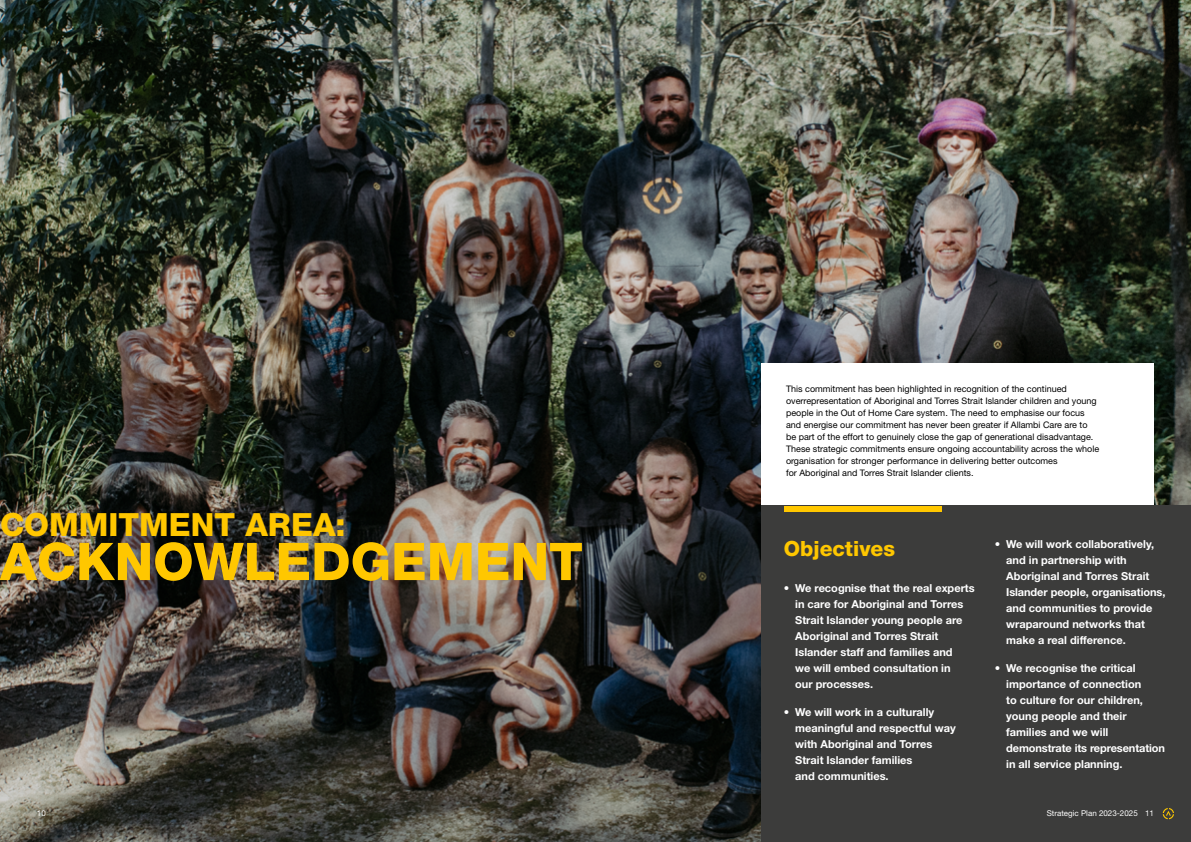
<style>
.page{position:relative;width:1191px;height:842px;background:#fff}
.page>*{position:absolute;margin:0;border:0;box-sizing:border-box;transform-origin:0 0}
.t1{font:800 52px "Helvetica Neue LT Std";color:#ffc700}
.t2{font:800 32px "Helvetica Neue LT Std";color:#ffc700}
.t3{font:800 21px "Helvetica Neue LT Std";color:#ffc700}
.t4{font:700 11px/16px "Helvetica Neue LT Std";color:#fff}
.t5{font:9px/12px "Helvetica Neue LT Std";color:#000}
.t6{font:8px "Helvetica Neue LT Std";color:#fff}
</style>
<div class="page">
<img style="left:0;top:0;width:1191px;height:842px">
<div style="left:761px;top:363px;width:393px;height:144px;background:#fff"></div>
<div style="left:761px;top:506px;width:430px;height:336px;background:#3c3c3b"></div>
<div style="left:784px;top:506px;width:157px;height:6px;background:#ffc700"></div>
<svg style="left:1162px;top:808px;width:12px;height:11px"></svg>
<p class="t5" style="left:786px;top:383px;width:315px">This commitment has been highlighted in recognition of the continued overrepresentation of Aboriginal and Torres Strait Islander children and young people in the Out of Home Care system. The need to emphasise our focus and energise our commitment has never been greater if Allambi Care are to be part of the effort to genuinely close the gap of generational disadvantage.<br>These strategic commitments ensure ongoing accountability across the whole organisation for stronger performance in delivering better outcomes<br>for Aboriginal and Torres Strait Islander clients.</p>
<h2 class="t2" style="left:0;top:506px;width:347px">COMMITMENT AREA:</h2>
<h1 class="t1" style="left:0;top:531px;width:584px">ACKNOWLEDGEMENT</h1>
<p class="t4" style="left:1006px;top:536px;width:161px;text-indent:-11px">• We will work collaboratively, and in partnership with<br>Aboriginal and Torres Strait<br>Islander people, organisations, and communities to provide wraparound networks that make a real difference.</p>
<p class="t4" style="left:1006px;top:660px;width:160px;text-indent:-11px">• We recognise the critical importance of connection<br>to culture for our children, young people and their families and we will demonstrate its representation in all service planning.</p>
<h3 class="t3" style="left:784px;top:536px;width:113px">Objectives</h3>
<p class="t4" style="left:795px;top:580px;width:181px;text-indent:-11px">• We recognise that the real experts in care for Aboriginal and Torres<br>Strait Islander young people are<br>Aboriginal and Torres Strait<br>Islander staff and families and<br>we will embed consultation in<br>our processes.</p>
<p class="t4" style="left:795px;top:704px;width:162px;text-indent:-11px">• We will work in a culturally meaningful and respectful way with Aboriginal and Torres<br>Strait Islander families<br>and communities.</p>
<p class="t6" style="left:37px;top:809px;width:10px">10</p>
<p class="t6" style="left:1046px;top:809px;width:109px">Strategic Plan 2023-2025 11</p>
</div>
